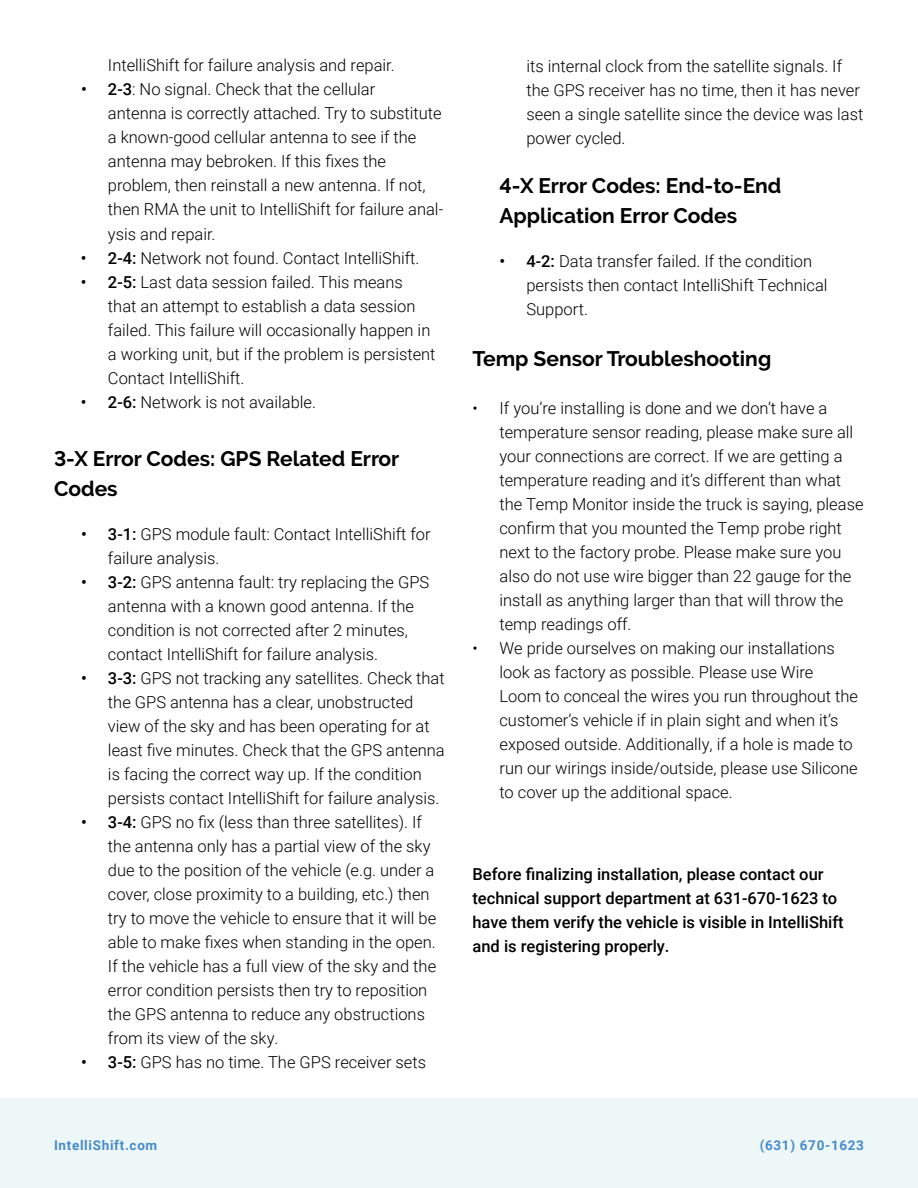
<style>
.page{position:relative;width:918px;height:1188px;background:#fff}
.page>*{position:absolute;margin:0;border:0;box-sizing:border-box;transform-origin:0 0}
.t1{font:700 21px/30px "Raleway";color:#000}
.t2{font:300 16.5px/24px "Roboto";color:#000}
.t3{font:500 16.5px/24px "Roboto";color:#000}
.t4{font:700 13.5px "Roboto";letter-spacing:.05em;color:#498bc9}
.s1{font-weight:500}
</style>
<div class="page">
<div style="left:0;top:1098px;width:918px;height:90px;background:#edf7f7"></div>
<p class="t2" style="left:108px;top:53px;width:288px">IntelliShift for failure analysis and repair.</p>
<p class="t2" style="left:108px;top:77px;width:337px;text-indent:-27px"><span class="s1">• 2-3</span>: No signal. Check that the cellular<br>antenna is correctly attached. Try to substitute a known-good cellular antenna to see if the antenna may bebroken. If this fixes the problem, then reinstall a new antenna. If not, then RMA the unit to IntelliShift for failure anal&shy;ysis and repair.</p>
<p class="t2" style="left:81px;top:245px;width:340px"><span class="s1">• 2-4:</span> Network not found. Contact IntelliShift.</p>
<p class="t2" style="left:108px;top:269px;width:329px;text-indent:-27px"><span class="s1">• 2-5:</span> Last data session failed. This means<br>that an attempt to establish a data session failed. This failure will occasionally happen in a working unit, but if the problem is persistent Contact IntelliShift.</p>
<p class="t2" style="left:81px;top:389px;width:237px"><span class="s1">• 2-6:</span> Network is not available.</p>
<p class="t1" style="left:54px;top:443px;width:347px">3-X Error Codes: GPS Related Error<br>Codes</p>
<p class="t2" style="left:108px;top:521px;width:324px;text-indent:-27px"><span class="s1">• 3-1:</span> GPS module fault: Contact IntelliShift for failure analysis.</p>
<p class="t2" style="left:108px;top:569px;width:323px;text-indent:-27px"><span class="s1">• 3-2:</span> GPS antenna fault: try replacing the GPS antenna with a known good antenna. If the condition is not corrected after 2 minutes, contact IntelliShift for failure analysis.</p>
<p class="t2" style="left:108px;top:665px;width:338px;text-indent:-27px"><span class="s1">• 3-3:</span> GPS not tracking any satellites. Check that the GPS antenna has a clear, unobstructed view of the sky and has been operating for at least five minutes. Check that the GPS antenna is facing the correct way up. If the condition persists contact IntelliShift for failure analysis.</p>
<p class="t2" style="left:108px;top:809px;width:330px;text-indent:-27px"><span class="s1">• 3-4:</span> GPS no fix (less than three satellites). If the antenna only has a partial view of the sky due to the position of the vehicle (e.g. under a cover, close proximity to a building, etc.) then try to move the vehicle to ensure that it will be able to make fixes when standing in the open.<br>If the vehicle has a full view of the sky and the error condition persists then try to reposition the GPS antenna to reduce any obstructions from its view of the sky.</p>
<p class="t2" style="left:81px;top:1050px;width:347px"><span class="s1">• 3-5:</span> GPS has no time. The GPS receiver sets</p>
<p class="t2" style="left:526px;top:53px;width:338px">its internal clock from the satellite signals. If the GPS receiver has no time, then it has never seen a single satellite since the device was last power cycled.</p>
<p class="t1" style="left:500px;top:171px;width:283px">4-X Error Codes: End-to-End<br>Application Error Codes</p>
<p class="t2" style="left:526px;top:249px;width:303px;text-indent:-27px"><span class="s1">• 4-2:</span> Data transfer failed. If the condition persists then contact IntelliShift Technical<br>Support.</p>
<p class="t1" style="left:472px;top:343px;width:300px">Temp Sensor Troubleshooting</p>
<p class="t2" style="left:499px;top:395px;width:366px;text-indent:-27px">• If you’re installing is done and we don’t have a temperature sensor reading, please make sure all your connections are correct. If we are getting a temperature reading and it’s different than what the Temp Monitor inside the truck is saying, please confirm that you mounted the Temp probe right next to the factory probe. Please make sure you also do not use wire bigger than 22 gauge for the install as anything larger than that will throw the temp readings off.</p>
<p class="t2" style="left:499px;top:635px;width:360px;text-indent:-27px">• We pride ourselves on making our installations look as factory as possible. Please use Wire Loom to conceal the wires you run throughout the customer’s vehicle if in plain sight and when it’s exposed outside. Additionally, if a hole is made to run our wirings inside/outside, please use Silicone to cover up the additional space.</p>
<p class="t3" style="left:472px;top:861px;width:373px">Before finalizing installation, please contact our technical support department at 631-670-1623 to have them verify the vehicle is visible in IntelliShift and is registering properly.</p>
<p class="t4" style="left:54px;top:1136px;width:105px">IntelliShift.com</p>
<p class="t4" style="left:760px;top:1136px;width:106px">(631) 670-1623</p>
</div>
